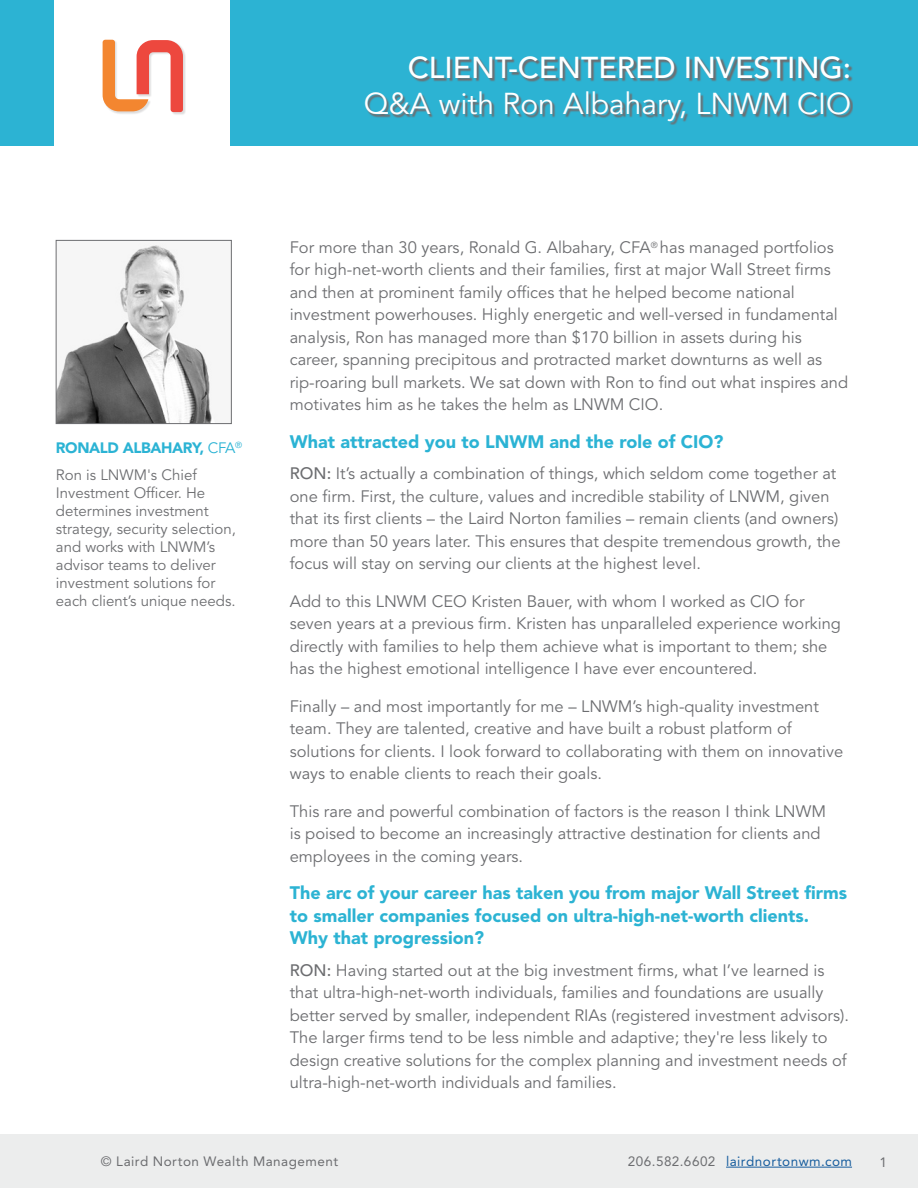
<style>
.page{position:relative;width:918px;height:1188px;background:#fff}
.page>*{position:absolute;margin:0;border:0;box-sizing:border-box;transform-origin:0 0}
.t1{font:30px "Avenir LT Std";color:#fff}
.t2{font:500 30px "Avenir LT Std";color:#fff}
.t3{font:900 18px/22.5px "Avenir LT Std";color:#2cb3d3}
.t4{font:900 18px "Avenir LT Std";color:#2bb3d4}
.t5{font:16.5px/22.5px "Avenir LT Std";color:#6c6d70}
.t6{font:15px/18px "Avenir LT Std";color:#6d6e71}
.t7{font:13.5px "Avenir LT Std";letter-spacing:.035em;color:#6c6d70}
.t8{font:13.5px "Avenir LT Std";letter-spacing:.035em;color:#175d9e}
.s1{font-weight:900;color:#2bb3d4}
.s2{color:#2bb3d4}
.s3{font-weight:500}
.s4{color:#6c6d70}
</style>
<div class="page">
<div style="left:103px;top:40px;width:83px;height:75px;background:#231f20;opacity:.15"></div>
<svg style="left:103px;top:40px;width:80px;height:72px"></svg>
<div style="left:0;top:0;width:54px;height:146px;background:#2cb3d3"></div>
<div style="left:230px;top:0;width:688px;height:146px;background:#2cb3d3"></div>
<svg style="left:366px;top:58px;width:487px;height:67px"></svg>
<div style="left:0;top:1135px;width:918px;height:53px;background:#eceded"></div>
<hr style="left:726px;top:1167px;width:126px;height:1px;background:#175d9e">
<img style="left:58px;top:244px;width:157px;height:178px">
<div style="left:56px;top:240px;width:176px;height:184px;border:1px solid #6d6e71"></div>
<p class="t6" style="left:56px;top:435px;width:188px;line-height:27px"><span class="s1">RONALD ALBAHARY,</span> <span class="s2">CFA</span><sup>®<br></sup>Ron is LNWM's Chief</p>
<p class="t6" style="left:56px;top:484px;width:181px">Investment Officer. He determines investment strategy, security selection, and works with LNWM’s advisor teams to deliver investment solutions for each client’s unique needs.</p>
<h1 class="t2" style="left:408px;top:51px;width:445px">CLIENT-CENTERED INVESTING:</h1>
<h1 class="t1" style="left:364px;top:87px;width:489px">Q&amp;A with Ron Albahary, LNWM CIO</h1>
<p class="t5" style="left:290px;top:236px;width:560px">For more than 30 years, Ronald G. Albahary, CFA<sup>®</sup> has managed portfolios for high-net-worth clients and their families, first at major Wall Street firms and then at prominent family offices that he helped become national investment powerhouses. Highly energetic and well-versed in fundamental analysis, Ron has managed more than $170 billion in assets during his career, spanning precipitous and protracted market downturns as well as rip-roaring bull markets. We sat down with Ron to find out what inspires and motivates him as he takes the helm as LNWM CIO.</p>
<p class="t4" style="left:290px;top:431px;width:435px">What attracted you to LNWM and the role of CIO?</p>
<p class="t5" style="left:290px;top:463px;width:552px"><span class="s3">RON:</span> It’s actually a combination of things, which seldom come together at one firm. First, the culture, values and incredible stability of LNWM, given that its first clients – the Laird Norton families – remain clients (and owners) more than 50 years later. This ensures that despite tremendous growth, the focus will stay on serving our clients at the highest level.</p>
<p class="t5" style="left:290px;top:590px;width:553px">Add to this LNWM CEO Kristen Bauer, with whom I worked as CIO for seven years at a previous firm. Kristen has unparalleled experience working directly with families to help them achieve what is important to them; she has the highest emotional intelligence I have ever encountered.</p>
<p class="t5" style="left:290px;top:695px;width:555px">Finally – and most importantly for me – LNWM’s high-quality investment team. They are talented, creative and have built a robust platform of solutions for clients. I look forward to collaborating with them on innovative ways to enable clients to reach their goals.</p>
<p class="t5" style="left:290px;top:800px;width:538px">This rare and powerful combination of factors is the reason I think LNWM is poised to become an increasingly attractive destination for clients and employees in the coming years.</p>
<p class="t3" style="left:290px;top:882px;width:559px">The arc of your career has taken you from major Wall Street firms to smaller companies focused on ultra-high-net-worth clients.<br>Why that progression?</p>
<p class="t5" style="left:290px;top:959px;width:561px"><span class="s3">RON:</span> Having started out at the big investment firms, what I’ve learned is that ultra-high-net-worth individuals, families and foundations are usually better served by smaller, independent RIAs (registered investment advisors).<br>The larger firms tend to be less nimble and adaptive; they're less likely to design creative solutions for the complex planning and investment needs of ultra-high-net-worth individuals and families.</p>
<p class="t7" style="left:101px;top:1153px;width:239px">© Laird Norton Wealth Management</p>
<p class="t8" style="left:628px;top:1153px;width:226px"><span class="s4">206.582.6602</span> lairdnortonwm.com</p>
<p class="t7" style="left:880px;top:1154px;width:9px">1</p>
</div>
